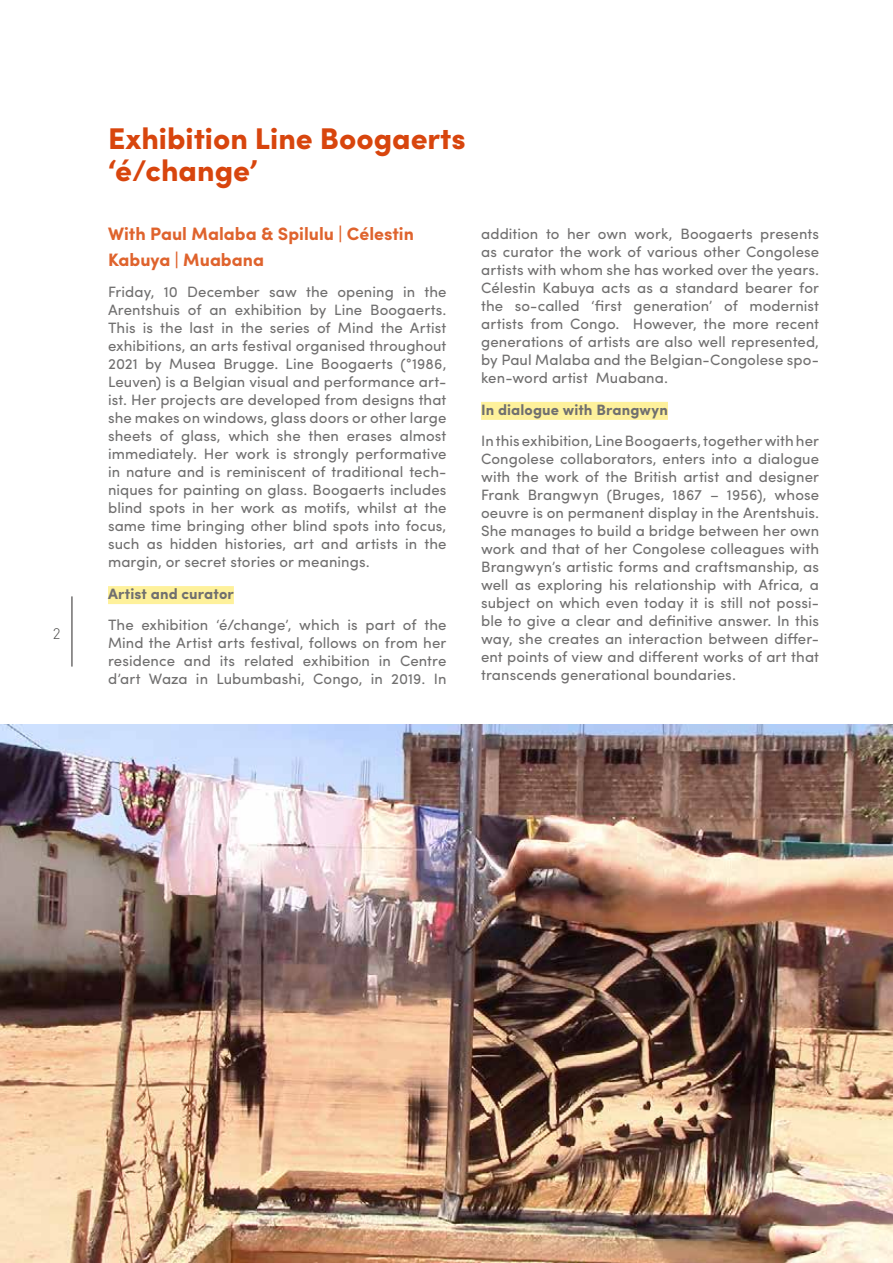
<style>
.page{position:relative;width:893px;height:1263px;background:#fff}
.page>*{position:absolute;margin:0;border:0;box-sizing:border-box;transform-origin:0 0}
.t1{font:900 30px/31.8px "Sofia Pro";color:#d8450d}
.t2{font:700 18px/25.5px "Sofia Pro";color:#df632d}
.t3{font:15px/18px "Sofia Pro";letter-spacing:.005em;color:#706f6f;text-align:justify}
.t4{font:700 15px "Sofia Pro";letter-spacing:.005em;color:#706f6f}
.t5{font:300 15px "DIN Offc Pro";color:#4a4a49}
</style>
<div class="page">
<hr style="left:71px;top:596px;width:2px;height:70px;background:#706f6f">
<div style="left:108px;top:586px;width:126px;height:18px;background:#fef19b"></div>
<div style="left:481px;top:402px;width:187px;height:18px;background:#fef19b"></div>
<img style="left:0;top:724px;width:893px;height:539px">
<p class="t5" style="left:53px;top:622px;width:9px">2</p>
<h1 class="t1" style="left:108px;top:120px;width:359px">Exhibition Line Boogaerts ‘é/change’</h1>
<p class="t2" style="left:108px;top:220px;width:307px">With Paul Malaba &amp; Spilulu | Célestin<br>Kabuya | Muabana</p>
<p class="t3" style="left:108px;top:282px;width:340px">Friday, 10 December saw the opening in the Arentshuis of an exhibition by Line Boogaerts.<br>This is the last in the series of Mind the Artist exhibitions, an arts festival organised throughout 2021 by Musea Brugge. Line Boogaerts (°1986, Leuven) is a Belgian visual and performance art&shy;ist. Her projects are developed from designs that she makes on windows, glass doors or other large sheets of glass, which she then erases almost immediately. Her work is strongly performative in nature and is reminiscent of traditional tech&shy;niques for painting on glass. Boogaerts includes blind spots in her work as motifs, whilst at the same time bringing other blind spots into focus, such as hidden histories, art and artists in the margin, or secret stories or meanings.</p>
<p class="t4" style="left:108px;top:582px;width:127px">Artist and curator</p>
<p class="t3" style="left:108px;top:615px;width:340px">The exhibition ‘é/change’, which is part of the Mind the Artist arts festival, follows on from her residence and its related exhibition in Centre d’art Waza in Lubumbashi, Congo, in 2019. In</p>
<p class="t3" style="left:481px;top:224px;width:340px">addition to her own work, Boogaerts presents as curator the work of various other Congolese artists with whom she has worked over the years.<br>Célestin Kabuya acts as a standard bearer for the so-called ‘first generation’ of modernist artists from Congo. However, the more recent generations of artists are also well represented, by Paul Malaba and the Belgian-Congolese spo&shy;ken-word artist Muabana.</p>
<p class="t4" style="left:481px;top:398px;width:188px">In dialogue with Brangwyn</p>
<p class="t3" style="left:481px;top:431px;width:340px">In this exhibition, Line Boogaerts, together with her Congolese collaborators, enters into a dialogue with the work of the British artist and designer Frank Brangwyn (Bruges, 1867 – 1956), whose oeuvre is on permanent display in the Arentshuis.<br>She manages to build a bridge between her own work and that of her Congolese colleagues with Brangwyn’s artistic forms and craftsmanship, as well as exploring his relationship with Africa, a subject on which even today it is still not possi&shy;ble to give a clear and definitive answer. In this way, she creates an interaction between differ&shy;ent points of view and different works of art that transcends generational boundaries.</p>
</div>
